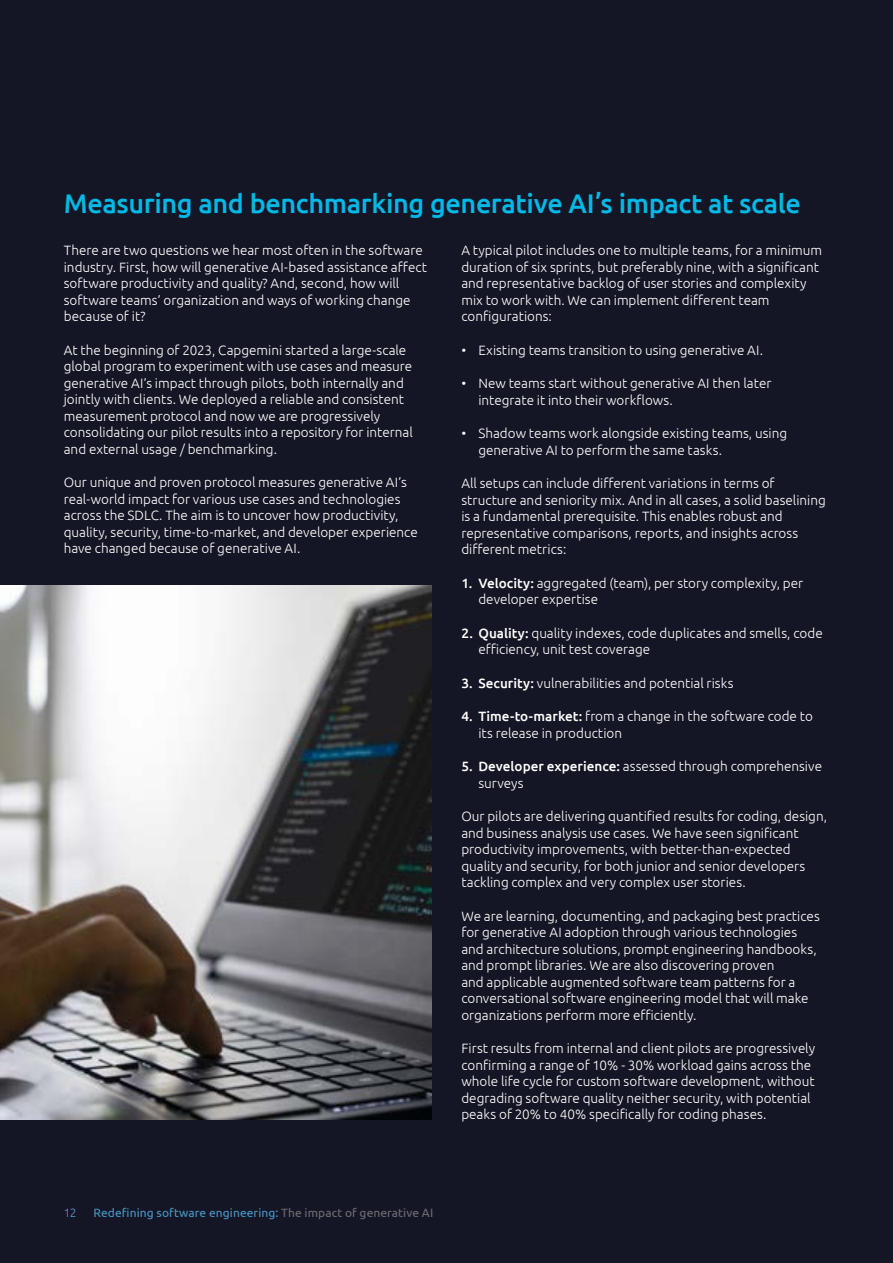
<style>
.page{position:relative;width:893px;height:1263px;background:#151625}
.page>*{position:absolute;margin:0;border:0;box-sizing:border-box;transform-origin:0 0}
.t1{font:500 27px "Ubuntu";letter-spacing:-.015em;color:#00b9e7}
.t2{font:300 13.5px/16.5px "Ubuntu";color:#fff}
.t3{font:12px "Ubuntu";letter-spacing:.01em;color:#4798c7}
.t4{font:300 12px "Ubuntu";color:#569dca}
.s1{font-weight:500}
.s2{color:#6d6e71}
</style>
<div class="page">
<img style="left:0;top:585px;width:432px;height:534px">
<h1 class="t1" style="left:64px;top:186px;width:739px">Measuring and benchmarking generative AI’s impact at scale</h1>
<p class="t2" style="left:64px;top:242px;width:365px">There are two questions we hear most often in the software industry. First, how will generative AI-based assistance affect software productivity and quality? And, second, how will software teams’ organization and ways of working change because of it?</p>
<p class="t2" style="left:64px;top:341px;width:351px">At the beginning of 2023, Capgemini started a large-scale global program to experiment with use cases and measure generative AI’s impact through pilots, both internally and jointly with clients. We deployed a reliable and consistent measurement protocol and now we are progressively consolidating our pilot results into a repository for internal and external usage / benchmarking.</p>
<p class="t2" style="left:64px;top:474px;width:355px">Our unique and proven protocol measures generative AI’s real-world impact for various use cases and technologies across the SDLC. The aim is to uncover how productivity, quality, security, time-to-market, and developer experience have changed because of generative AI.</p>
<p class="t2" style="left:461px;top:242px;width:362px">A typical pilot includes one to multiple teams, for a minimum duration of six sprints, but preferably nine, with a significant and representative backlog of user stories and complexity mix to work with. We can implement different team configurations:</p>
<p class="t2" style="left:461px;top:341px;width:303px">• Existing teams transition to using generative AI.</p>
<p class="t2" style="left:478px;top:375px;width:294px;text-indent:-17px">• New teams start without generative AI then later integrate it into their workflows.</p>
<p class="t2" style="left:478px;top:425px;width:310px;text-indent:-17px">• Shadow teams work alongside existing teams, using generative AI to perform the same tasks.</p>
<p class="t2" style="left:461px;top:475px;width:366px">All setups can include different variations in terms of structure and seniority mix. And in all cases, a solid baselining is a fundamental prerequisite. This enables robust and representative comparisons, reports, and insights across different metrics:</p>
<p class="t2" style="left:478px;top:574px;width:326px;text-indent:-17px"><span class="s1">1. Velocity:</span> aggregated (team), per story complexity, per developer expertise</p>
<p class="t2" style="left:478px;top:624px;width:346px;text-indent:-17px"><span class="s1">2. Quality:</span> quality indexes, code duplicates and smells, code efficiency, unit test coverage</p>
<p class="t2" style="left:461px;top:674px;width:274px"><span class="s1">3. Security:</span> vulnerabilities and potential risks</p>
<p class="t2" style="left:478px;top:708px;width:336px;text-indent:-17px"><span class="s1">4. Time-to-market:</span> from a change in the software code to its release in production</p>
<p class="t2" style="left:478px;top:758px;width:345px;text-indent:-17px"><span class="s1">5. Developer experience:</span> assessed through comprehensive surveys</p>
<p class="t2" style="left:461px;top:808px;width:367px">Our pilots are delivering quantified results for coding, design, and business analysis use cases. We have seen significant productivity improvements, with better-than-expected quality and security, for both junior and senior developers tackling complex and very complex user stories.</p>
<p class="t2" style="left:461px;top:907px;width:360px">We are learning, documenting, and packaging best practices for generative AI adoption through various technologies and architecture solutions, prompt engineering handbooks, and prompt libraries. We are also discovering proven<br>and applicable augmented software team patterns for a conversational software engineering model that will make organizations perform more efficiently.</p>
<p class="t2" style="left:461px;top:1040px;width:355px">First results from internal and client pilots are progressively confirming a range of 10% - 30% workload gains across the whole life cycle for custom software development, without degrading software quality neither security, with potential peaks of 20% to 40% specifically for coding phases.</p>
<p class="t4" style="left:64px;top:1205px;width:14px">12</p>
<p class="t3" style="left:94px;top:1205px;width:341px">Redefining software engineering: <span class="s2">The impact of generative AI</span></p>
</div>
